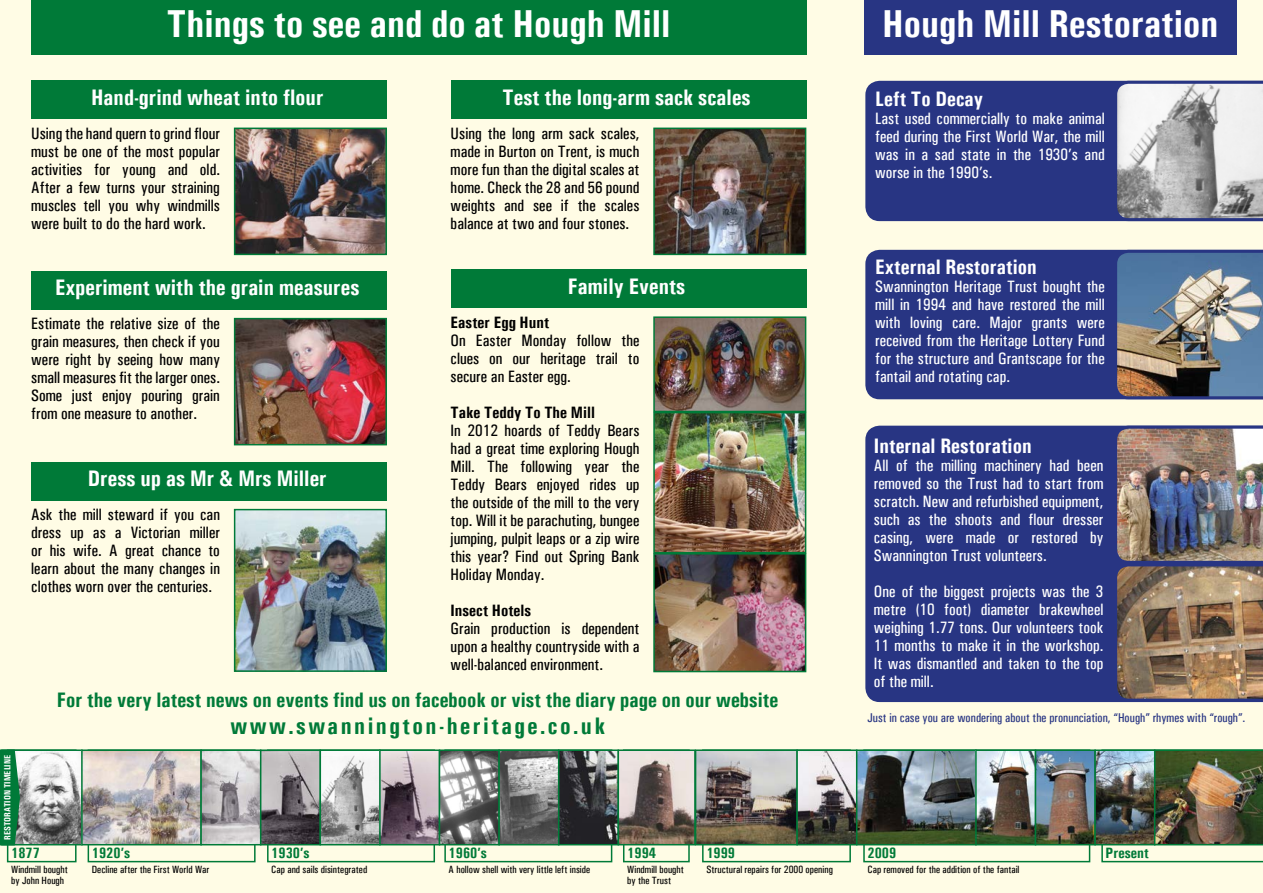
<style>
.page{position:relative;width:1263px;height:893px;background:#fffce5}
.page>*{position:absolute;margin:0;border:0;box-sizing:border-box;transform-origin:0 0}
.t1{font:700 39px "Univers Condensed";color:#fff}
.Subtitle{font:700 24px "Univers Condensed";letter-spacing:.1em;color:#007a38}
.t2{font:700 22.5px "Univers Condensed";color:#fff}
.Subtitle-2{font:700 21px "Univers Condensed";color:#007a38}
.Subtitle-3{font:700 21px "Univers Condensed";color:#fff}
.Paragraph_Style_1{font:16.5px/18px "Univers Condensed";color:#000;text-align:justify}
.Subtitle-4{font:16.5px/18px "Univers Condensed";color:#fff;text-align:justify}
.Paragraph_Style_1-2{font:700 16.5px "Univers Condensed";color:#000}
.t3{font:700 15px "Univers Condensed";color:#007a38}
.Subtitle-5{font:12.75px "Univers Condensed";color:#283583}
.t4{font:10.5px/10.5px "Univers Condensed";color:#000}
.t5{font:700 9px "Univers Condensed";color:#fff}
</style>
<div class="page">
<div style="left:863px;top:749px;width:227px;height:113px;border:2px solid #007a38"></div>
<div style="left:702px;top:749px;width:149px;height:113px;border:2px solid #007a38"></div>
<div style="left:623px;top:749px;width:67px;height:113px;border:2px solid #007a38"></div>
<div style="left:444px;top:749px;width:168px;height:113px;border:2px solid #007a38"></div>
<div style="left:267px;top:749px;width:168px;height:113px;border:2px solid #007a38"></div>
<div style="left:88px;top:749px;width:168px;height:113px;border:2px solid #007a38"></div>
<div style="left:7px;top:749px;width:70px;height:113px;border:2px solid #007a38"></div>
<div style="left:31px;top:81px;width:356px;height:38px;background:#007a38"></div>
<div style="left:31px;top:271px;width:356px;height:38px;background:#007a38"></div>
<div style="left:31px;top:462px;width:356px;height:38px;background:#007a38"></div>
<div style="left:865px;top:425px;width:248px;height:278px;background:#283583"></div>
<div style="left:865px;top:249px;width:248px;height:151px;background:#283583"></div>
<img style="left:1113px;top:249px;width:150px;height:151px">
<div style="left:865px;top:80px;width:248px;height:142px;background:#283583"></div>
<img style="left:21px;top:752px;width:59px;height:90px">
<div style="left:1px;top:749px;width:82px;height:96px;border:2px solid #007a38"></div>
<img style="left:84px;top:752px;width:115px;height:90px">
<div style="left:81px;top:749px;width:121px;height:96px;border:2px solid #007a38"></div>
<svg style="left:203px;top:752px;width:55px;height:90px;background:#c0bcbf"></svg>
<div style="left:200px;top:749px;width:61px;height:96px;border:2px solid #007a38"></div>
<svg style="left:263px;top:752px;width:55px;height:90px;background:#857f84"></svg>
<div style="left:260px;top:749px;width:61px;height:96px;border:2px solid #007a38"></div>
<svg style="left:323px;top:752px;width:55px;height:90px"></svg>
<div style="left:320px;top:749px;width:61px;height:96px;border:2px solid #007a38"></div>
<svg style="left:382px;top:752px;width:55px;height:90px;background:#988892"></svg>
<div style="left:379px;top:749px;width:61px;height:96px;border:2px solid #007a38"></div>
<svg style="left:442px;top:752px;width:55px;height:90px;background:#979797"></svg>
<div style="left:439px;top:749px;width:61px;height:96px;border:2px solid #007a38"></div>
<svg style="left:501px;top:752px;width:55px;height:90px;background:#7e7e7e"></svg>
<div style="left:498px;top:749px;width:61px;height:96px;border:2px solid #007a38"></div>
<svg style="left:561px;top:752px;width:55px;height:90px;background:#46464a"></svg>
<div style="left:558px;top:749px;width:61px;height:96px;border:2px solid #007a38"></div>
<svg style="left:620px;top:752px;width:73px;height:90px;background:#9c8f89"></svg>
<div style="left:617px;top:749px;width:79px;height:96px;border:2px solid #007a38"></div>
<img style="left:698px;top:752px;width:97px;height:90px">
<div style="left:695px;top:749px;width:103px;height:96px;border:2px solid #007a38"></div>
<svg style="left:799px;top:752px;width:55px;height:90px"></svg>
<div style="left:796px;top:749px;width:61px;height:96px;border:2px solid #007a38"></div>
<img style="left:859px;top:752px;width:115px;height:90px">
<div style="left:856px;top:749px;width:121px;height:96px;border:2px solid #007a38"></div>
<img style="left:978px;top:752px;width:55px;height:90px">
<div style="left:975px;top:749px;width:61px;height:96px;border:2px solid #007a38"></div>
<img style="left:1038px;top:752px;width:55px;height:90px">
<div style="left:1035px;top:749px;width:61px;height:96px;border:2px solid #007a38"></div>
<svg style="left:1097px;top:752px;width:4px;height:90px"></svg>
<div style="left:1094px;top:749px;width:61px;height:96px;border:2px solid #007a38"></div>
<img style="left:1101px;top:749px;width:162px;height:113px">
<svg style="left:0;top:749px;width:21px;height:97px;background:#1f844d"></svg>
<div style="left:31px;top:0;width:775px;height:54px;background:#007a38"></div>
<div style="left:864px;top:0;width:372px;height:54px;background:#283583"></div>
<svg style="left:1113px;top:80px;width:150px;height:142px"></svg>
<img style="left:1113px;top:425px;width:150px;height:278px">
<img style="left:237px;top:131px;width:147px;height:121px">
<div style="left:234px;top:128px;width:153px;height:127px;border:2px solid #007a38"></div>
<img style="left:237px;top:321px;width:147px;height:121px">
<div style="left:234px;top:318px;width:153px;height:127px;border:2px solid #007a38"></div>
<img style="left:237px;top:512px;width:147px;height:157px">
<div style="left:234px;top:509px;width:153px;height:163px;border:2px solid #007a38"></div>
<div style="left:451px;top:81px;width:355px;height:38px;background:#007a38"></div>
<div style="left:451px;top:270px;width:355px;height:38px;background:#007a38"></div>
<img style="left:656px;top:131px;width:147px;height:121px">
<div style="left:653px;top:128px;width:153px;height:127px;border:2px solid #007a38"></div>
<img style="left:656px;top:319px;width:147px;height:90px">
<div style="left:653px;top:316px;width:153px;height:96px;border:2px solid #007a38"></div>
<img style="left:656px;top:415px;width:147px;height:135px">
<div style="left:653px;top:412px;width:153px;height:141px;border:2px solid #007a38"></div>
<img style="left:656px;top:556px;width:147px;height:113px">
<div style="left:653px;top:553px;width:153px;height:119px;border:2px solid #007a38"></div>
<p class="t1" style="left:167px;top:1px;width:505px">Things to see and do at Hough Mill</p>
<p class="t1" style="left:882px;top:1px;width:338px">Hough Mill Restoration</p>
<p class="t2" style="left:91px;top:83px;width:234px">Hand-grind wheat into flour</p>
<p class="Paragraph_Style_1" style="left:31px;top:124px;width:190px">Using the hand quern to grind flour must be one of the most popular activities for young and old.<br>After a few turns your straining muscles tell you why windmills were built to do the hard work.</p>
<p class="t2" style="left:55px;top:274px;width:306px">Experiment with the grain measures</p>
<p class="Paragraph_Style_1" style="left:31px;top:315px;width:190px">Estimate the relative size of the grain measures, then check if you were right by seeing how many small measures fit the larger ones.<br>Some just enjoy pouring grain from one measure to another.</p>
<p class="t2" style="left:88px;top:465px;width:240px">Dress up as Mr &amp; Mrs Miller</p>
<p class="Paragraph_Style_1" style="left:31px;top:506px;width:190px">Ask the mill steward if you can dress up as a Victorian miller or his wife. A great chance to learn about the many changes in clothes worn over the centuries.</p>
<p class="t2" style="left:503px;top:83px;width:250px">Test the long-arm sack scales</p>
<p class="Paragraph_Style_1" style="left:451px;top:124px;width:190px">Using the long arm sack scales, made in Burton on Trent, is much more fun than the digital scales at home. Check the 28 and 56 pound weights and see if the scales balance at two and four stones.</p>
<p class="t2" style="left:568px;top:272px;width:119px">Family Events</p>
<p class="Paragraph_Style_1-2" style="left:451px;top:312px;width:100px">Easter Egg Hunt</p>
<p class="Paragraph_Style_1" style="left:451px;top:331px;width:190px">On Easter Monday follow the clues on our heritage trail to secure an Easter egg.</p>
<p class="Paragraph_Style_1-2" style="left:451px;top:402px;width:146px">Take Teddy To The Mill</p>
<p class="Paragraph_Style_1" style="left:451px;top:421px;width:190px">In 2012 hoards of Teddy Bears had a great time exploring Hough Mill. The following year the Teddy Bears enjoyed rides up the outside of the mill to the very top. Will it be parachuting, bungee jumping, pulpit leaps or a zip wire this year? Find out Spring Bank Holiday Monday.</p>
<p class="Paragraph_Style_1-2" style="left:451px;top:600px;width:82px">Insect Hotels</p>
<p class="Paragraph_Style_1" style="left:451px;top:619px;width:190px">Grain production is dependent upon a healthy countryside with a well-balanced environment.</p>
<p class="t5" style="left:2px;top:840px;width:87px;rotate:-90deg">RESTORATION TIMELINE</p>
<p class="Subtitle-2" style="left:57px;top:687px;width:723px">For the very latest news on events find us on facebook or vist the diary page on our website</p>
<p class="Subtitle" style="left:231px;top:711px;width:376px">www.swannington-heritage.co.uk</p>
<p class="t3" style="left:11px;top:844px;width:30px">1877</p>
<p class="t4" style="left:11px;top:865px;width:58px">Windmill bought by John Hough</p>
<p class="t3" style="left:92px;top:844px;width:40px">1920’s</p>
<p class="t4" style="left:92px;top:865px;width:119px">Decline after the First World War</p>
<p class="t3" style="left:271px;top:844px;width:40px">1930’s</p>
<p class="t4" style="left:271px;top:865px;width:97px">Cap and sails disintegrated</p>
<p class="t3" style="left:449px;top:844px;width:40px">1960’s</p>
<p class="t4" style="left:449px;top:865px;width:143px">A hollow shell with very little left inside</p>
<p class="t3" style="left:627px;top:844px;width:30px">1994</p>
<p class="t4" style="left:627px;top:865px;width:58px">Windmill bought by the Trust</p>
<p class="t3" style="left:706px;top:844px;width:30px">1999</p>
<p class="t4" style="left:706px;top:865px;width:128px">Structural repairs for 2000 opening</p>
<p class="Subtitle-3" style="left:875px;top:86px;width:110px">Left To Decay</p>
<p class="Subtitle-4" style="left:875px;top:109px;width:231px">Last used commercially to make animal feed during the First World War, the mill was in a sad state in the 1930’s and worse in the 1990’s.</p>
<p class="Subtitle-3" style="left:875px;top:254px;width:163px">External Restoration</p>
<p class="Subtitle-4" style="left:875px;top:277px;width:231px">Swannington Heritage Trust bought the mill in 1994 and have restored the mill with loving care. Major grants were received from the Heritage Lottery Fund for the structure and Grantscape for the fantail and rotating cap.</p>
<p class="Subtitle-3" style="left:874px;top:433px;width:159px">Internal Restoration</p>
<p class="Subtitle-4" style="left:874px;top:456px;width:231px">All of the milling machinery had been removed so the Trust had to start from scratch. New and refurbished equipment, such as the shoots and flour dresser casing, were made or restored by Swannington Trust volunteers.</p>
<p class="Subtitle-4" style="left:874px;top:582px;width:231px">One of the biggest projects was the 3 metre (10 foot) diameter brakewheel weighing 1.77 tons. Our volunteers took 11 months to make it in the workshop.<br>It was dismantled and taken to the top of the mill.</p>
<p class="Subtitle-5" style="left:867px;top:710px;width:379px">Just in case you are wondering about the pronunciation, “Hough” rhymes with “rough”.</p>
<p class="t3" style="left:867px;top:844px;width:30px">2009</p>
<p class="t4" style="left:867px;top:865px;width:154px">Cap removed for the addition of the fantail</p>
<p class="t3" style="left:1106px;top:844px;width:45px">Present</p>
</div>
